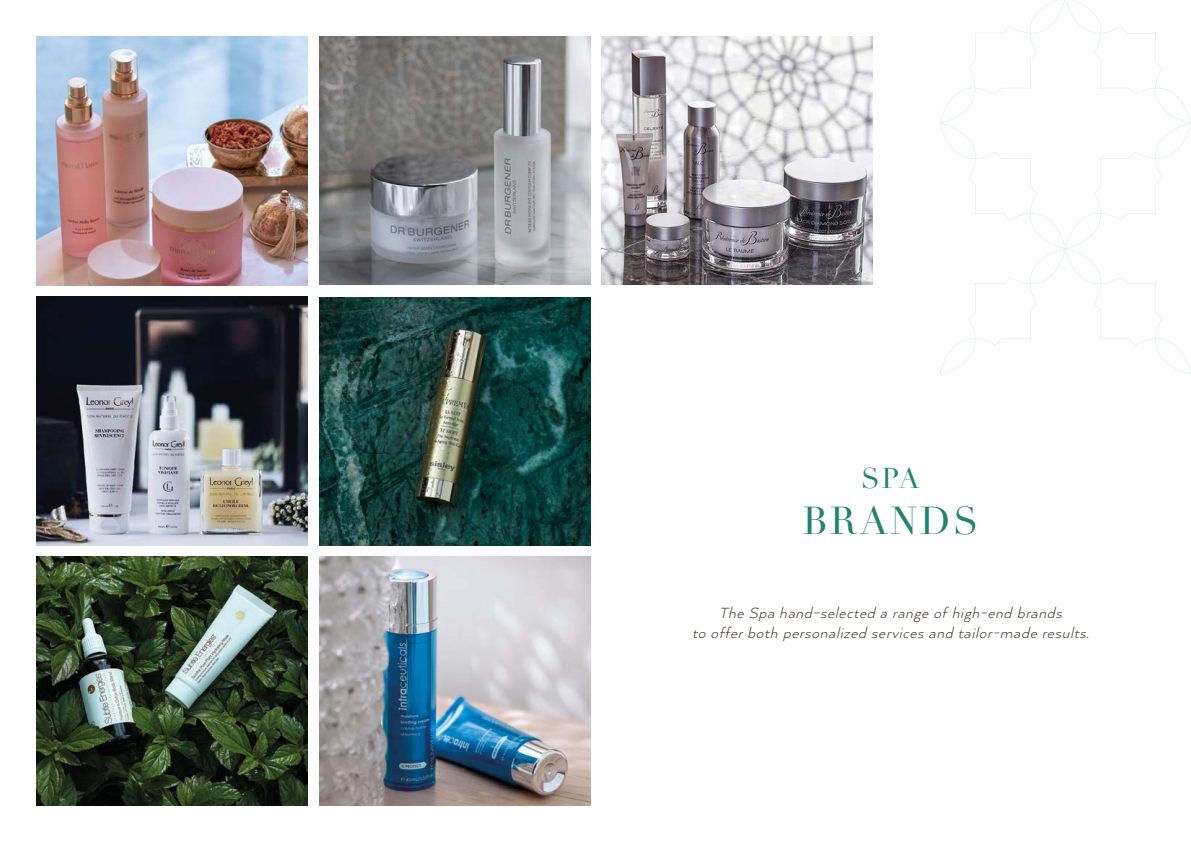
<style>
.page{position:relative;width:1191px;height:842px;background:#fff}
.page>*{position:absolute;margin:0;border:0;box-sizing:border-box;transform-origin:0 0}
.t1{font:38px "Didot";letter-spacing:.06em;color:#26826f}
.t2{font:28px "Didot";color:#26826f}
.t3{font:italic 300 17px/20.4px "Arquitecta";color:#362f28;text-align:center}
</style>
<div class="page">
<svg style="left:940px;top:0;width:251px;height:374px"></svg>
<img style="left:319px;top:297px;width:271px;height:248px">
<img style="left:37px;top:557px;width:271px;height:248px">
<img style="left:319px;top:557px;width:271px;height:248px">
<img style="left:37px;top:37px;width:271px;height:249px">
<img style="left:319px;top:37px;width:271px;height:248px">
<img style="left:37px;top:297px;width:271px;height:248px">
<img style="left:601px;top:36px;width:271px;height:249px">
<h2 class="t2" style="left:861px;top:462px;width:60px">SPA</h2>
<h1 class="t1" style="left:802px;top:498px;width:178px">BRANDS</h1>
<p class="t3" style="left:692px;top:602px;width:403px">The Spa hand-selected a range ofhigh-end brands<br>to offerboth personalized servicesand tailor-made results.</p>
</div>
